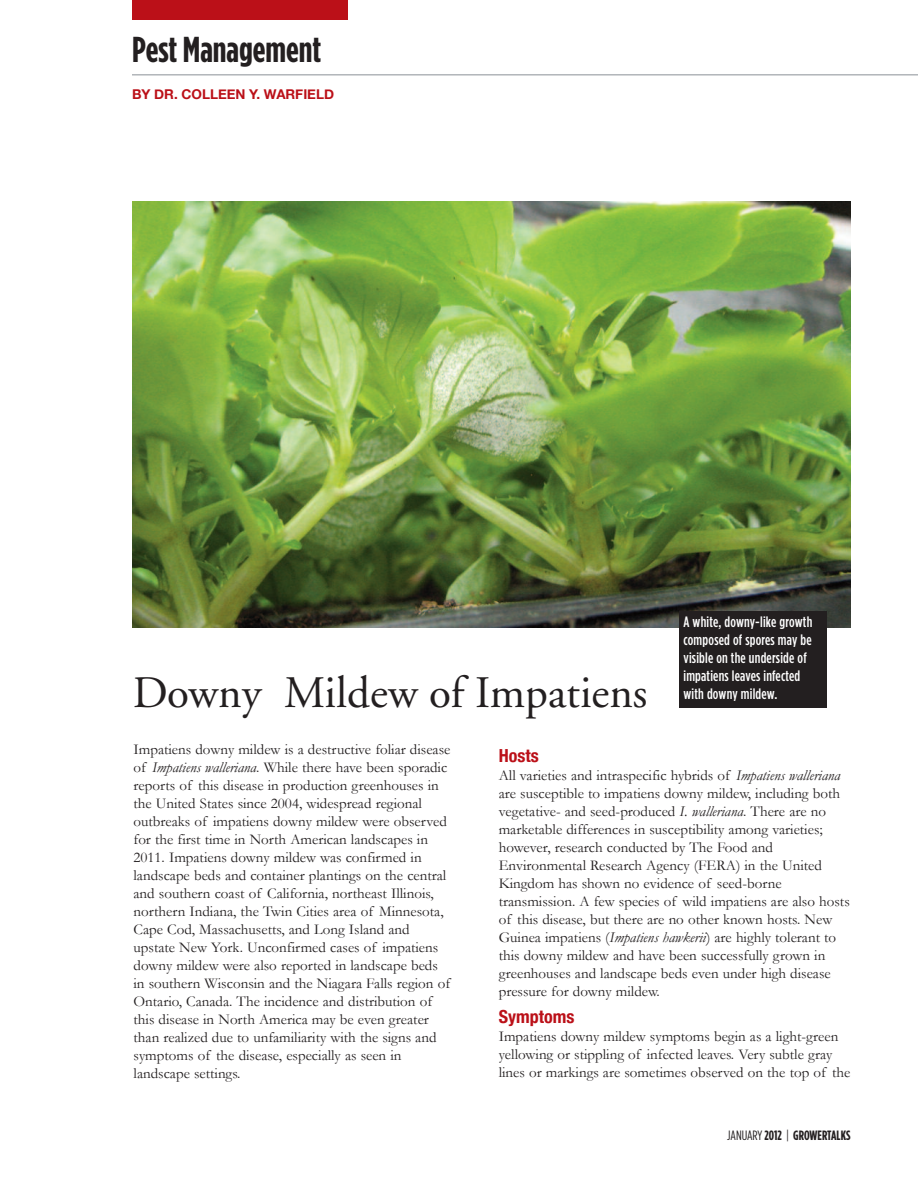
<style>
.page{position:relative;width:918px;height:1188px;background:#fff}
.page>*{position:absolute;margin:0;border:0;box-sizing:border-box;transform-origin:0 0}
.t1{font:45px "Adobe Garamond";color:#231f20}
.t2{font:700 36px "Gotham Condensed";color:#231f20}
.t3{font:700 condensed 18px "Helvetica Neue";color:#bb1018}
.t4{font:15px/18px "Garamond";color:#231f20}
.t5{font:500 15px/18px "Gotham Condensed";letter-spacing:.015em;color:#fff}
.t6{font:700 13.5px "Gotham Condensed";color:#231f20}
.t7{font:700 13.5px "Helvetica Neue";color:#bb1018}
.s1{font-style:italic}
.s2{font-weight:400}
</style>
<div class="page">
<hr style="left:132px;top:74px;width:786px;height:1px;background:#8a9196">
<div style="left:132px;top:0;width:216px;height:20px;background:#bb1018"></div>
<img style="left:132px;top:201px;width:718px;height:426px">
<div style="left:679px;top:611px;width:148px;height:97px;background:#231f20"></div>
<h2 class="t2" style="left:132px;top:37px;width:191px">Pest Management</h2>
<p class="t7" style="left:132px;top:86px;width:204px">BY DR. COLLEEN Y. WARFIELD</p>
<h1 class="t1" style="left:133px;top:675px;width:516px">Downy Mildew of Impatiens</h1>
<p class="t5" style="left:684px;top:614px;width:130px">A white, downy-like growth composed of spores may be visible on the underside of impatiens leaves infected</p>
<p class="t5" style="left:684px;top:686px;width:95px">with downy mildew.</p>
<p class="t4" style="left:134px;top:741px;width:318px">Impatiens downy mildew is a destructive foliar disease of <span class="s1">Impatiens walleriana</span>. While there have been sporadic reports of this disease in production greenhouses in the United States since 2004, widespread regional outbreaks of impatiens downy mildew were observed for the first time in North American landscapes in 2011. Impatiens downy mildew was confirmed in landscape beds and container plantings on the central and southern coast of California, northeast Illinois, northern Indiana, the Twin Cities area of Minnesota, Cape Cod, Massachusetts, and Long Island and upstate New York. Unconfirmed cases of impatiens downy mildew were also reported in landscape beds in southern Wisconsin and the Niagara Falls region of Ontario, Canada. The incidence and distribution of this disease in North America may be even greater than realized due to unfamiliarity with the signs and symptoms of the disease, especially as seen in landscape settings.</p>
<p class="t3" style="left:499px;top:744px;width:41px">Hosts</p>
<p class="t4" style="left:499px;top:766px;width:353px">All varieties and intraspecific hybrids of <span class="s1">Impatiens walleriana </span>are susceptible to impatiens downy mildew, including both vegetative- and seed-produced <span class="s1">I. walleriana</span>. There are no marketable differences in susceptibility among varieties; however, research conducted by The Food and Environmental Research Agency (FERA) in the United Kingdom has shown no evidence of seed-borne transmission. A few species of wild impatiens are also hosts of this disease, but there are no other known hosts. New Guinea impatiens (<span class="s1">Impatiens hawkerii</span>) are highly tolerant to this downy mildew and have been successfully grown in greenhouses and landscape beds even under high disease pressure for downy mildew.</p>
<p class="t3" style="left:499px;top:1005px;width:77px">Symptoms</p>
<p class="t4" style="left:499px;top:1027px;width:353px">Impatiens downy mildew symptoms begin as a light-green yellowing or stippling of infected leaves. Very subtle gray lines or markings are sometimes observed on the top of the</p>
<p class="t6" style="left:727px;top:1131px;width:125px"><span class="s2">JANUARY</span> 2012 <span class="s2">|</span> GROWERTALKS</p>
</div>
